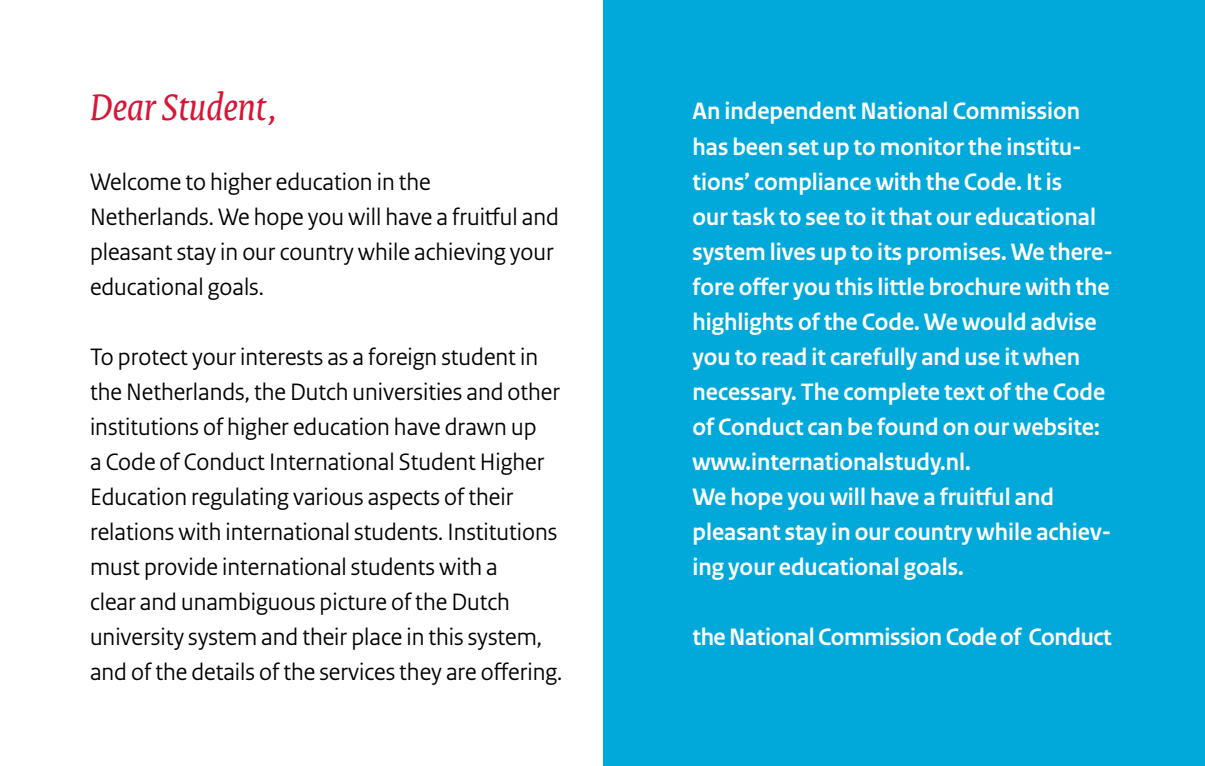
<style>
.page{position:relative;width:1205px;height:766px;background:#fff}
.page>*{position:absolute;margin:0;border:0;box-sizing:border-box;transform-origin:0 0}
.t1{font:italic 40px "Rijksoverheid Serif";color:#d71636}
.t2{font:25px/35px "Rijksoverheid Sans";color:#000}
.t3{font:700 25px/35px "Rijksoverheid Sans";color:#fff}
</style>
<div class="page">
<div style="left:602px;top:0;width:603px;height:765px;background:#00a9da"></div>
<h1 class="t1" style="left:90px;top:83px;width:189px">Dear Student,</h1>
<p class="t2" style="left:90px;top:164px;width:470px">Welcome to higher education in the Netherlands. We hope you will have a fruitful and pleasant stay in our country while achieving your educational goals.</p>
<p class="t2" style="left:90px;top:339px;width:474px">To protect your interests as a foreign student in the Netherlands, the Dutch universities and other institutions of higher education have drawn up<br>a Code of Conduct International Student Higher Education regulating various aspects of their relations with international students. Institutions must provide international students with a<br>clear and unambiguous picture of the Dutch university system and their place in this system, and of the details of the services they are offering.</p>
<p class="t3" style="left:692px;top:94px;width:422px">An independent National Commission has been set up to monitor the institu&shy;tions’ compliance with the Code. It is<br>our task to see to it that our educational system lives up to its promises. We there&shy;fore offer you this little brochure with the highlights of the Code. We would advise you to read it carefully and use it when necessary. The complete text of the Code of Conduct can be found on our website: www.internationalstudy.nl.<br>We hope you will have a fruitful and pleasant stay in our country while achiev&shy;ing your educational goals.</p>
<p class="t3" style="left:692px;top:619px;width:421px">the National Commission Code of Conduct</p>
</div>
